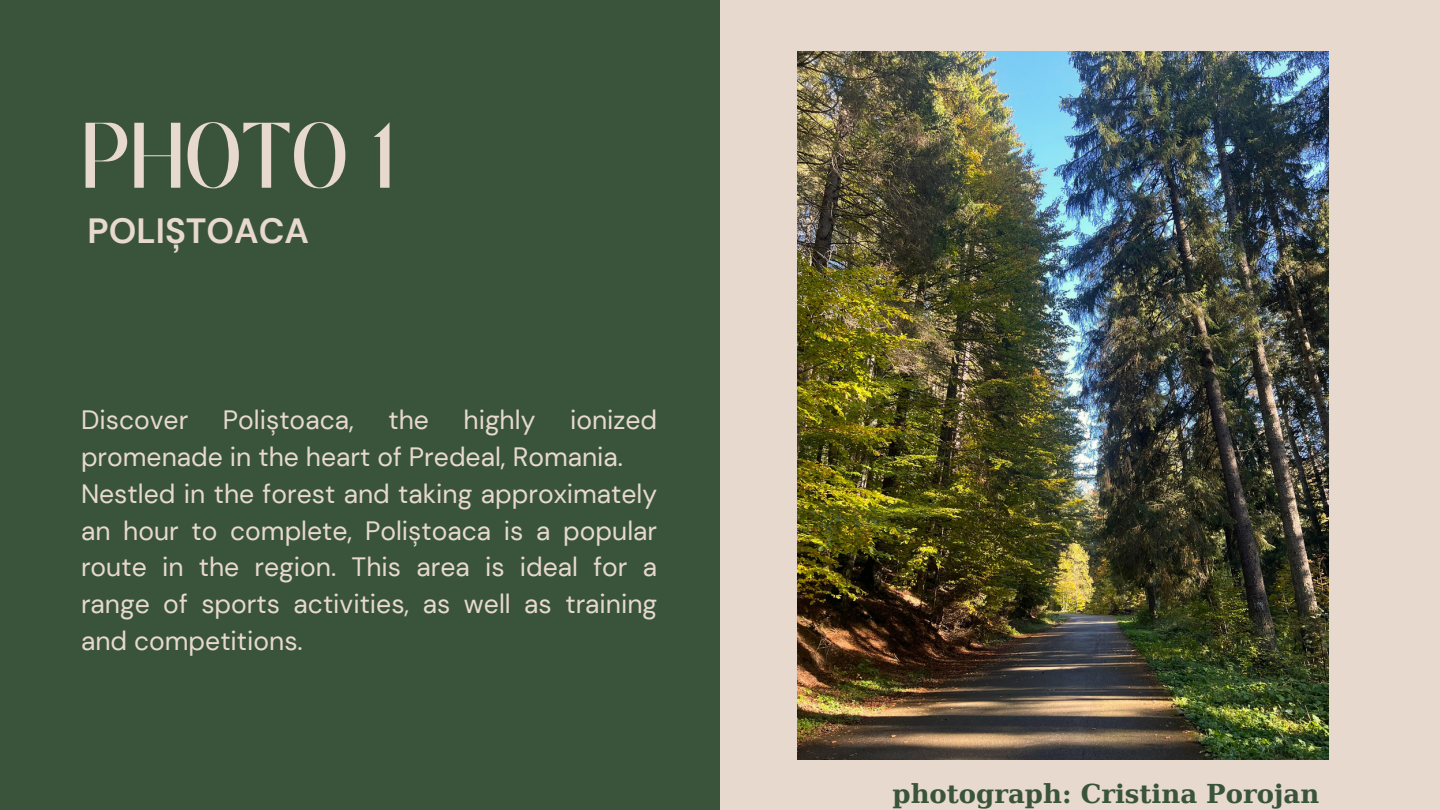
<style>
.page{position:relative;width:1440px;height:810px;background:#e7d9cd}
.page>*{position:absolute;margin:0;border:0;box-sizing:border-box;transform-origin:0 0}
.t1{font:65px "TANMERINGUE";color:#e7d9cd}
.t2{font:700 35px "DM Sans";color:#e7d9cd}
.t3{font:26.5px/36.8px "DM Sans";color:#e7d9cd}
.t4{font:700 26px "DejaVu Serif";color:#39543b}
</style>
<div class="page">
<div style="left:0;top:0;width:720px;height:810px;background:#39543b"></div>
<img style="left:798px;top:51px;width:531px;height:708px">
<p class="t1" style="left:81px;top:122px;width:315px">PHOTO 1</p>
<p class="t2" style="left:88px;top:209px;width:223px">POLIȘTOACA</p>
<p class="t3" style="left:81px;top:402px;width:578px;text-indent:489px">ionized promenade in the heart of Predeal, Romania.</p>
<p class="t3" style="left:81px;top:475px;width:578px;text-align:justify">Nestled in the forest and taking approximately an hour to complete, Poliștoaca is a popular route in the region. This area is ideal for a range of sports activities, as well as training and competitions.</p>
<p class="t3" style="left:81px;top:402px;width:109px">Discover</p>
<p class="t3" style="left:223px;top:402px;width:132px">Poliștoaca,</p>
<p class="t3" style="left:388px;top:402px;width:42px">the</p>
<p class="t3" style="left:464px;top:402px;width:73px">highly</p>
<p class="t4" style="left:892px;top:778px;width:428px">photograph: Cristina Porojan</p>
</div>
